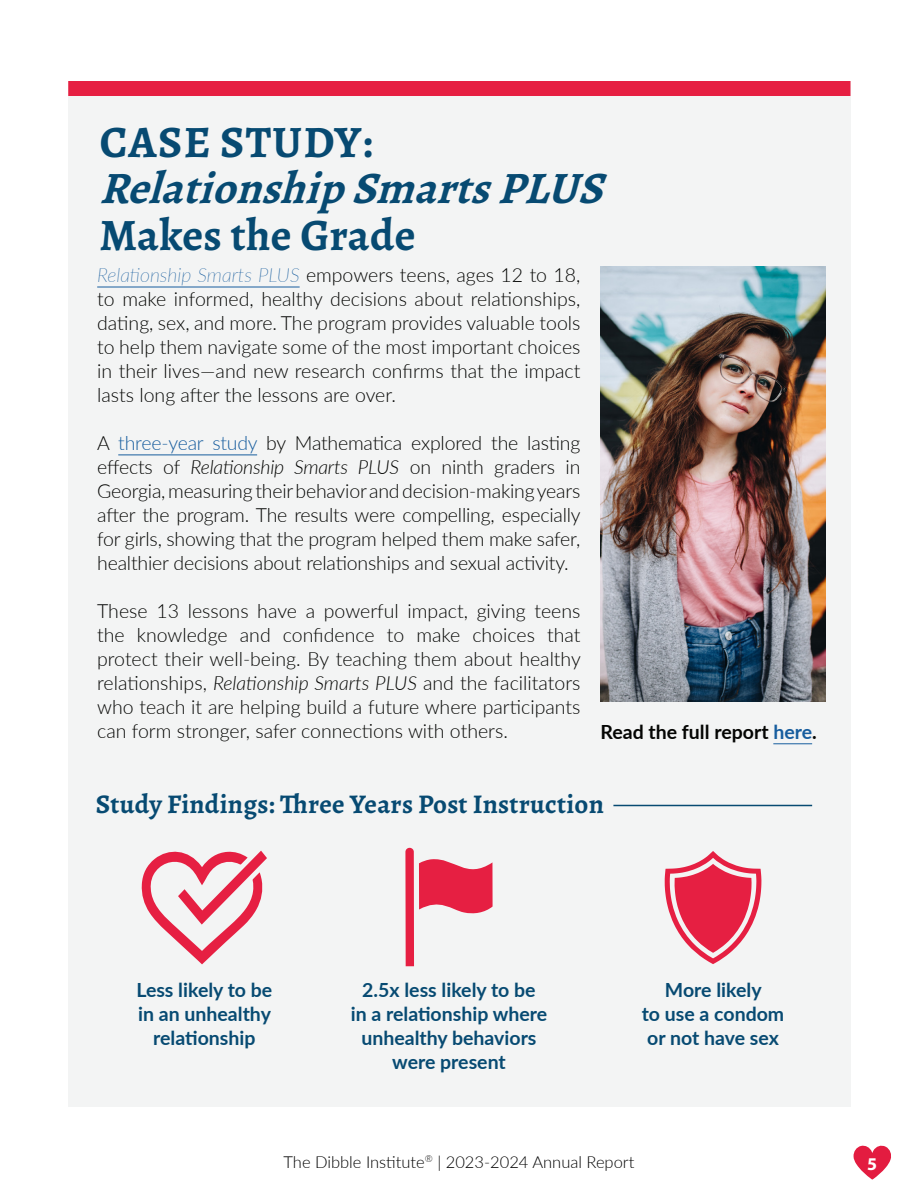
<style>
.page{position:relative;width:918px;height:1188px;background:#fff}
.page>*{position:absolute;margin:0;border:0;box-sizing:border-box;transform-origin:0 0}
.Heading_1{font:700 45px/46.5px "Alegreya";letter-spacing:.01em;color:#074a72}
.Heading_2{font:700 27px "Alegreya";letter-spacing:.01em;color:#074a72}
.Body{font:300 19.5px/24px "Lato";color:#040503;text-align:justify}
.Body-2{font:700 19.5px/24px "Lato";color:#074a72;text-align:center}
.Body-3{font:700 19.5px "Lato";color:#040503}
.t1{font:700 18px "Myriad Pro";color:#fff}
.t2{font:300 16.5px "Lato";color:#000}
.s1{font-style:italic}
.s2{font-weight:100;font-style:italic;color:#175d9e}
.s3{color:#175d9e}
</style>
<div class="page">
<div style="left:68px;top:81px;width:782px;height:1026px;background:#f3f4f4"></div>
<hr style="left:97px;top:287px;width:203px;height:1px;background:#175d9e">
<hr style="left:118px;top:455px;width:139px;height:1px;background:#175d9e">
<hr style="left:613px;top:805px;width:199px;height:1px;background:#074a72">
<div style="left:68px;top:81px;width:782px;height:15px;background:#e61f42"></div>
<svg style="left:405px;top:848px;width:88px;height:118px"></svg>
<svg style="left:141px;top:850px;width:126px;height:114px"></svg>
<svg style="left:665px;top:851px;width:96px;height:113px"></svg>
<hr style="left:773px;top:743px;width:39px;height:1px;background:#175d9e">
<img style="left:601px;top:267px;width:225px;height:435px">
<svg style="left:853px;top:1145px;width:38px;height:35px"></svg>
<p class="Heading_1" style="left:99px;top:118px;width:520px">CASE STUDY:<br><span class="s1">RelationshipSmartsPLUS<br></span>Makes the Grade</p>
<p class="Body" style="left:97px;top:262px;width:485px"><span class="s2">Relationship Smarts PLUS</span> empowers teens, ages 12 to 18, to make informed, healthy decisions about relationships, dating, sex, and more. The program provides valuable tools to help them navigate some of the most important choices in their lives—and new research confirms that the impact lasts long after the lessons are over.</p>
<p class="Body" style="left:97px;top:430px;width:485px">A <span class="s3">three-year study</span> by Mathematica explored the lasting effects of <span class="s1">Relationship Smarts PLUS</span> on ninth graders in Georgia, measuring their behavior and decision-making years after the program. The results were compelling, especially for girls, showing that the program helped them make safer, healthier decisions about relationships and sexual activity.</p>
<p class="Body" style="left:97px;top:598px;width:485px">These 13 lessons have a powerful impact, giving teens the knowledge and confidence to make choices that protect their well-being. By teaching them about healthy relationships, <span class="s1">Relationship Smarts PLUS</span> and the facilitators who teach it are helping build a future where participants can form stronger, safer connections with others.</p>
<p class="Body-3" style="left:601px;top:718px;width:218px">Read the full report <span class="s3">here</span>.</p>
<p class="Heading_2" style="left:96px;top:786px;width:510px">Study Findings: Three Years Post Instruction</p>
<p class="Body-2" style="left:136px;top:977px;width:138px">Less likely to be in an unhealthy relationship</p>
<p class="Body-2" style="left:351px;top:977px;width:198px">2.5x less likely to be<br>in a relationship where unhealthy behaviors were present</p>
<p class="Body-2" style="left:642px;top:977px;width:144px">More likely<br>to use a condom or not have sex</p>
<p class="t2" style="left:284px;top:1150px;width:352px">The Dibble Institute<sup>®</sup> | 2023-2024 Annual Report</p>
<p class="t1" style="left:867px;top:1152px;width:11px">5</p>
</div>
